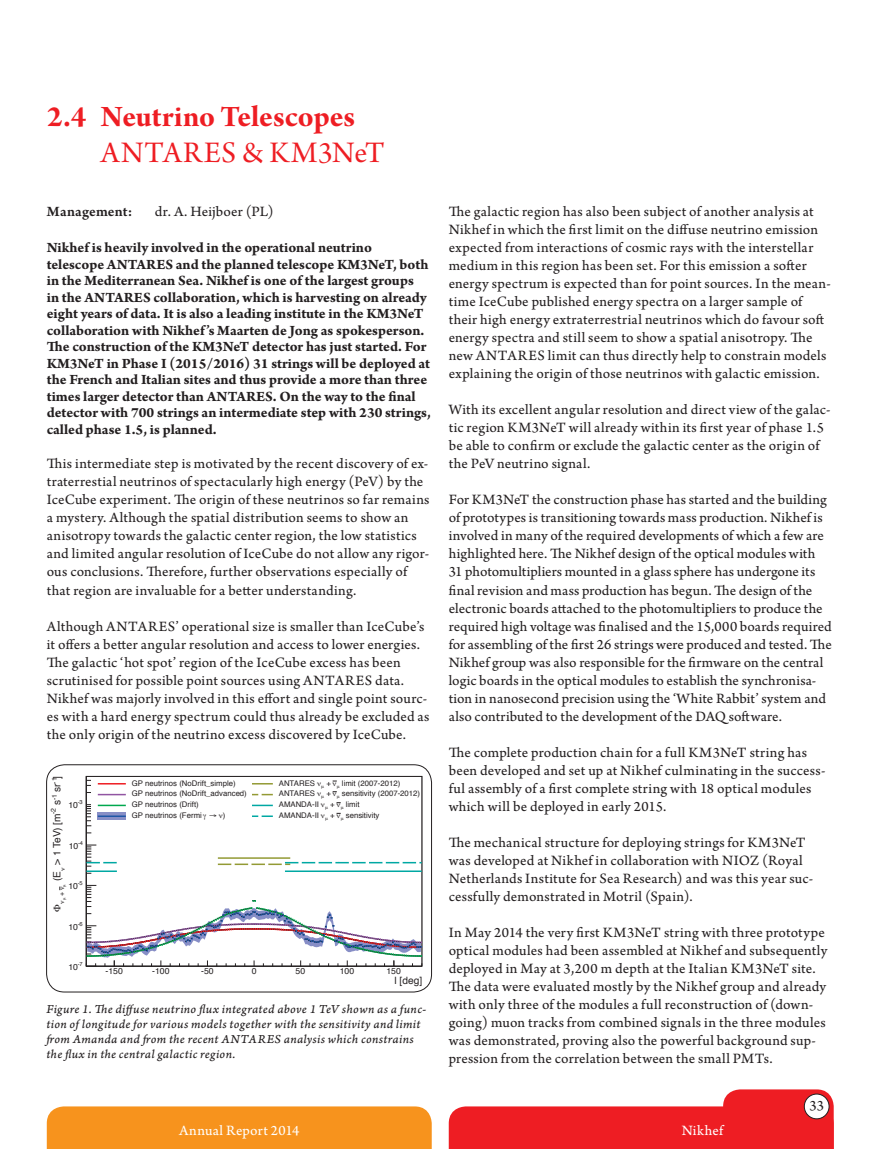
<style>
.page{position:relative;width:872px;height:1149px;background:#fff}
.page>*{position:absolute;margin:0;border:0;box-sizing:border-box;transform-origin:0 0}
.t1{font:31.5px "Arno Pro Bold Subhead";color:#ee1d23}
.t2{font:31.5px "Arno Pro Subhead";letter-spacing:.02em;color:#ee1d23}
.t3{font:15px/18px "Arno Pro Sm Text";letter-spacing:.01em;color:#231f20}
.t4{font:15px/16.5px "Arno Pro Bold Sm Text";letter-spacing:-.005em;color:#231f20}
.t5{font:15px "Arno Pro Sm Text";letter-spacing:.015em;color:#fff}
.t6{font:15px "Arno Pro Smbd Sm Text";letter-spacing:.01em;color:#231f20}
.t7{font:12.75px/15px "Arno Pro Italic Caption";letter-spacing:.025em;color:#231f20}
.t8{font:10.2px "Helvetica";color:#231f20}
.t9{font:10.05px "Helvetica";color:#231f20}
.t10{font:8.55px "Helvetica";color:#231f20}
.t11{font:7.65px/10.8px "Helvetica";color:#231f20}
.t12{font:6.9px "Helvetica";color:#231f20}
.t13{font:5.7px "Helvetica";color:#231f20}
.s1{font-size:10.2px}
</style>
<div class="page">
<div style="left:47px;top:1106px;width:385px;height:42px;background:#f7931d"></div>
<svg style="left:449px;top:1089px;width:384px;height:59px"></svg>
<div style="left:804px;top:1093px;width:25px;height:25px;background:#fff;border-radius:50%"></div>
<div style="left:804px;top:1093px;width:25px;height:25px;border:1px solid #231f20;border-radius:50%"></div>
<svg style="left:48px;top:771px;width:381px;height:216px"></svg>
<svg style="left:86px;top:775px;width:336px;height:109px"></svg>
<hr style="left:86px;top:776px;width:1px;height:189px;background:#231f20">
<svg style="left:87px;top:779px;width:4px;height:6px"></svg>
<svg style="left:86px;top:884px;width:336px;height:82px"></svg>
<svg style="left:86px;top:844px;width:31px;height:22px"></svg>
<hr style="left:218px;top:857px;width:72px;height:1px;background:#939a34">
<svg style="left:218px;top:860px;width:205px;height:12px"></svg>
<hr style="left:86px;top:870px;width:31px;height:1px;background:#00a8a3">
<div style="left:239px;top:778px;width:160px;height:43px;background:#fff"></div>
<hr style="left:245px;top:782px;width:28px;height:2px;background:#939a34">
<svg style="left:252px;top:793px;width:21px;height:2px"></svg>
<hr style="left:245px;top:804px;width:28px;height:2px;background:#00a8a3">
<svg style="left:252px;top:815px;width:21px;height:1px"></svg>
<div style="left:92px;top:778px;width:160px;height:43px;background:#fff"></div>
<hr style="left:98px;top:782px;width:28px;height:2px;background:#ee1d23">
<hr style="left:98px;top:793px;width:28px;height:2px;background:#9155a2">
<svg style="left:87px;top:804px;width:39px;height:22px"></svg>
<div style="left:46px;top:764px;width:386px;height:227px;border:1px solid #231f20;border-radius:18px"></div>
<svg style="left:62px;top:867px;width:3px;height:4px"></svg>
<svg style="left:59px;top:883px;width:7px;height:6px"></svg>
<svg style="left:54px;top:897px;width:12px;height:13px"></svg>
<svg style="left:332px;top:780px;width:9px;height:34px"></svg>
<h1 class="t1" style="left:47px;top:99px;width:310px">2.4 Neutrino Telescopes</h1>
<h1 class="t2" style="left:101px;top:135px;width:285px">ANTARES &amp; KM3NeT</h1>
<p class="t6" style="left:47px;top:203px;width:87px">Management:</p>
<p class="t3" style="left:155px;top:203px;width:120px">dr. A. Heijboer (PL)</p>
<p class="t4" style="left:47px;top:240px;width:385px">Nikhef is heavily involved in the operational neutrino telescope ANTARES and the planned telescope KM3NeT, both in the Mediterranean Sea. Nikhef is one of the largest groups<br>in the ANTARES collaboration, which is harvesting on already eight years of data. It is also a leading institute in the KM3NeT collaboration with Nikhef’s Maarten de Jong as spokesperson.<br>The construction of the KM3NeT detector has just started. For KM3NeT in Phase I (2015/2016) 31 strings will be deployed at the French and Italian sites and thus provide a more than three times larger detector than ANTARES. On the way to the final detector with 700 strings an intermediate step with 230 strings, called phase 1.5, is planned.</p>
<p class="t3" style="left:47px;top:455px;width:384px">This intermediate step is motivated by the recent discovery of ex&shy;traterrestial neutrinos of spectacularly high energy (PeV) by the IceCube experiment. The origin of these neutrinos so far remains a mystery. Although the spatial distribution seems to show an anisotropy towards the galactic center region, the low statistics and limited angular resolution of IceCube do not allow any rigor&shy;ous conclusions. Therefore, further observations especially of that region are invaluable for a better understanding.</p>
<p class="t3" style="left:47px;top:617px;width:384px">Although ANTARES’ operational size is smaller than IceCube’s it offers a better angular resolution and access to lower energies.<br>The galactic ‘hot spot’ region of the IceCube excess has been scrutinised for possible point sources using ANTARES data.<br>Nikhef was majorly involved in this effort and single point sourc&shy;es with a hard energy spectrum could thus already be excluded as the only origin of the neutrino excess discovered by IceCube.</p>
<p class="t12" style="left:49px;top:783px;width:9px;rotate:-90deg"><span class="s1">]</span>- 1</p>
<p class="t8" style="left:49px;top:792px;width:10px;rotate:-90deg">sr</p>
<p class="t12" style="left:49px;top:800px;width:8px;rotate:-90deg">-1</p>
<p class="t8" style="left:49px;top:805px;width:7px;rotate:-90deg">s</p>
<p class="t12" style="left:48px;top:813px;width:8px;rotate:-90deg">-2</p>
<p class="t8" style="left:49px;top:864px;width:53px;rotate:-90deg">&gt; 1 TeV) [m</p>
<p class="t8" style="left:49px;top:880px;width:12px;rotate:-90deg">(E</p>
<p class="t12" style="left:56px;top:895px;width:5px;rotate:-90deg">+</p>
<p class="t13" style="left:78px;top:797px;width:7px">-3</p>
<p class="t10" style="left:68px;top:798px;width:11px">10</p>
<p class="t13" style="left:78px;top:838px;width:7px">-4</p>
<p class="t10" style="left:69px;top:838px;width:11px">10</p>
<p class="t13" style="left:78px;top:878px;width:7px">-5</p>
<p class="t10" style="left:68px;top:879px;width:11px">10</p>
<p class="t13" style="left:78px;top:919px;width:7px">-6</p>
<p class="t10" style="left:68px;top:919px;width:11px">10</p>
<p class="t13" style="left:78px;top:959px;width:7px">-7</p>
<p class="t10" style="left:68px;top:960px;width:11px">10</p>
<p class="t11" style="left:132px;top:777px;width:117px">GP neutrinos (NoDrift_simple)<br>GP neutrinos (NoDrift_advanced)<br>GP neutrinos (Drift)<br>GP neutrinos (Fermi → )</p>
<p class="t11" style="left:279px;top:777px;width:38px">ANTARES</p>
<p class="t11" style="left:326px;top:777px;width:6px">+</p>
<p class="t11" style="left:342px;top:777px;width:60px">limit (2007-2012)</p>
<p class="t11" style="left:279px;top:788px;width:38px">ANTARES</p>
<p class="t11" style="left:326px;top:788px;width:6px">+</p>
<p class="t11" style="left:342px;top:788px;width:80px">sensitivity (2007-2012)</p>
<p class="t11" style="left:279px;top:799px;width:42px">AMANDA-II<br>AMANDA-II</p>
<p class="t11" style="left:330px;top:799px;width:6px">+</p>
<p class="t11" style="left:346px;top:799px;width:15px">limit</p>
<p class="t11" style="left:330px;top:810px;width:6px">+</p>
<p class="t11" style="left:346px;top:810px;width:35px">sensitivity</p>
<p class="t10" style="left:106px;top:964px;width:19px">-150</p>
<p class="t10" style="left:152px;top:964px;width:19px">-100</p>
<p class="t10" style="left:201px;top:964px;width:14px">-50</p>
<p class="t10" style="left:252px;top:964px;width:6px">0</p>
<p class="t10" style="left:295px;top:964px;width:11px">50</p>
<p class="t10" style="left:340px;top:964px;width:16px">100</p>
<p class="t10" style="left:386px;top:964px;width:16px">150</p>
<p class="t9" style="left:394px;top:972px;width:29px">l [deg]</p>
<p class="t7" style="left:46px;top:1001px;width:381px">Figure 1. The diffuse neutrino flux integrated above 1 TeV shown as a func&shy;tion of longitude for various models together with the sensitivity and limit from Amanda and from the recent ANTARES analysis which constrains the flux in the central galactic region.</p>
<p class="t3" style="left:449px;top:203px;width:383px">The galactic region has also been subject of another analysis at Nikhef in which the first limit on the diffuse neutrino emission expected from interactions of cosmic rays with the interstellar medium in this region has been set. For this emission a softer energy spectrum is expected than for point sources. In the mean&shy;time IceCube published energy spectra on a larger sample of their high energy extraterrestrial neutrinos which do favour soft energy spectra and still seem to show a spatial anisotropy. The new ANTARES limit can thus directly help to constrain models explaining the origin of those neutrinos with galactic emission.</p>
<p class="t3" style="left:449px;top:401px;width:383px">With its excellent angular resolution and direct view of the galac&shy;tic region KM3NeT will already within its first year of phase 1.5 be able to confirm or exclude the galactic center as the origin of the PeV neutrino signal.</p>
<p class="t3" style="left:449px;top:491px;width:385px">For KM3NeT the construction phase has started and the building of prototypes is transitioning towards mass production. Nikhef is involved in many of the required developments of which a few are highlighted here. The Nikhef design of the optical modules with 31 photomultipliers mounted in a glass sphere has undergone its final revision and mass production has begun. The design of the electronic boards attached to the photomultipliers to produce the required high voltage was finalised and the 15,000 boards required for assembling of the first 26 strings were produced and tested. The Nikhef group was also responsible for the firmware on the central logic boards in the optical modules to establish the synchronisa&shy;tion in nanosecond precision using the ‘White Rabbit’ system and also contributed to the development of the DAQ software.</p>
<p class="t3" style="left:449px;top:743px;width:378px">The complete production chain for a full KM3NeT string has been developed and set up at Nikhef culminating in the success&shy;ful assembly of a first complete string with 18 optical modules which will be deployed in early 2015.</p>
<p class="t3" style="left:449px;top:833px;width:366px">The mechanical structure for deploying strings for KM3NeT was developed at Nikhef in collaboration with NIOZ (Royal Netherlands Institute for Sea Research) and was this year suc&shy;cessfully demonstrated in Motril (Spain).</p>
<p class="t3" style="left:449px;top:923px;width:380px">In May 2014 the very first KM3NeT string with three prototype optical modules had been assembled at Nikhef and subsequently deployed in May at 3,200 m depth at the Italian KM3NeT site.<br>The data were evaluated mostly by the Nikhef group and already with only three of the modules a full reconstruction of (down&shy;going) muon tracks from combined signals in the three modules was demonstrated, proving also the powerful background sup&shy;pression from the correlation between the small PMTs.</p>
<p class="t3" style="left:809px;top:1096px;width:16px">33</p>
<p class="t5" style="left:179px;top:1121px;width:122px">Annual Report 2014</p>
<p class="t5" style="left:681px;top:1121px;width:43px">Nikhef</p>
</div>
